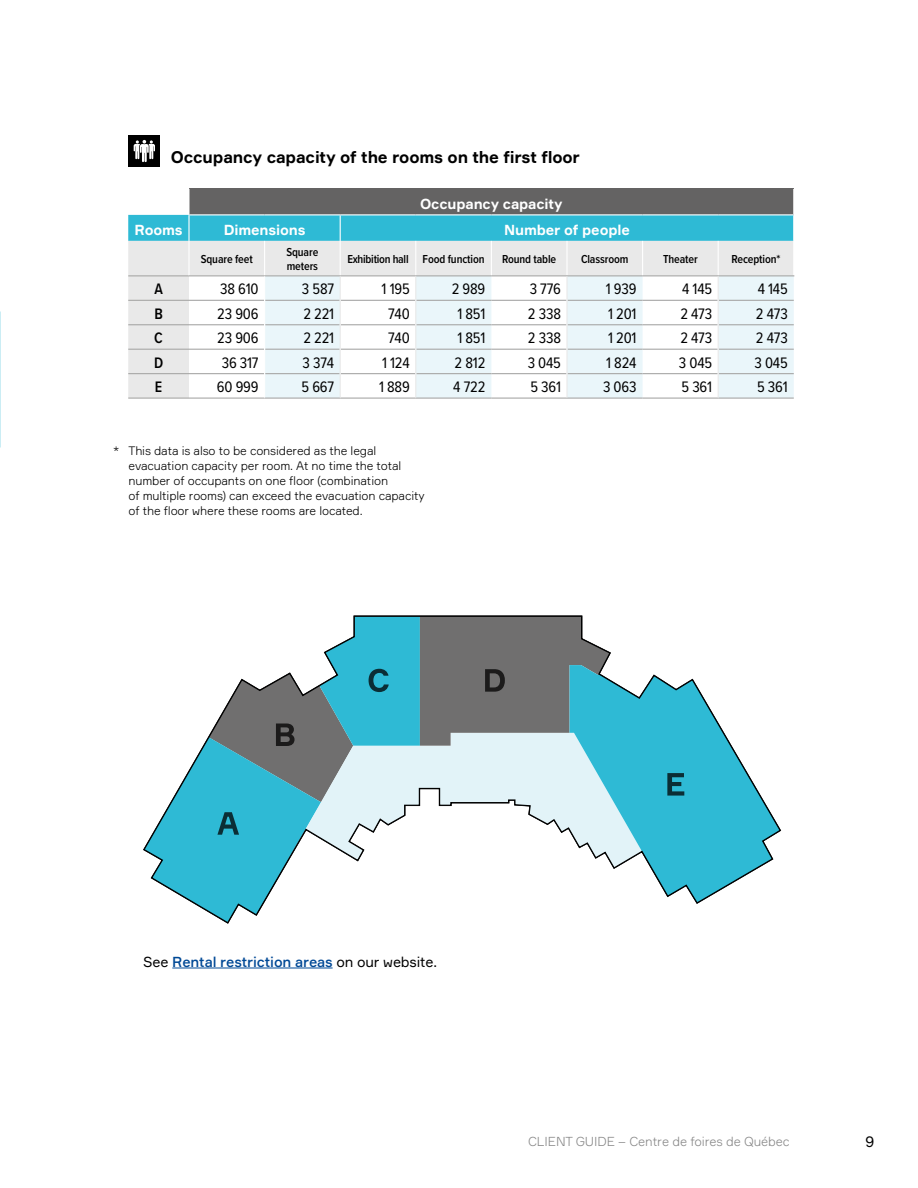
<style>
.page{position:relative;width:918px;height:1188px;background:#fff}
.page>*{position:absolute;margin:0;border:0;box-sizing:border-box;transform-origin:0 0}
.t1{font:700 16.5px "Formular";letter-spacing:-.01em;color:#000}
.t2{font:15.75px "Proxima Nova Cond";letter-spacing:-.01em;color:#000}
.t3{font:600 15.75px "Proxima Nova Cond";color:#000}
.t4{font:15px "Formular";color:#000}
.t5{font:700 14.25px "Formular";letter-spacing:-.01em;color:#fff}
.t6{font:500 14.25px "Formular";letter-spacing:-.01em;color:#004996}
.t7{font:300 12.75px "Formular";letter-spacing:-.01em;color:#878787}
.t8{font:300 12px/15px "Formular";letter-spacing:-.01em;color:#000}
.t9{font:600 12px/13.5px "Proxima Nova Cond";letter-spacing:-.01em;color:#000}
.s1{font-weight:400;color:#000}
</style>
<div class="page">
<div style="left:128px;top:135px;width:32px;height:32px;background:#000"></div>
<svg style="left:134px;top:140px;width:21px;height:22px"></svg>
<div style="left:128px;top:241px;width:665px;height:157px;background:#e9e9e9"></div>
<svg style="left:416px;top:276px;width:378px;height:122px;fill:#eaf6fa"></svg>
<hr style="left:128px;top:300px;width:61px;height:1px;background:#a8a8a7">
<hr style="left:128px;top:324px;width:61px;height:1px;background:#a8a8a7">
<hr style="left:128px;top:349px;width:61px;height:1px;background:#a8a8a7">
<hr style="left:128px;top:373px;width:61px;height:1px;background:#a8a8a7">
<hr style="left:128px;top:398px;width:61px;height:1px;background:#a8a8a7">
<hr style="left:128px;top:275px;width:61px;height:1px;background:#a8a8a7">
<svg style="left:128px;top:189px;width:666px;height:52px;background:#5297a4"></svg>
<hr style="left:188px;top:214px;width:77px;height:1px;background:#fff">
<hr style="left:265px;top:214px;width:75px;height:1px;background:#fff">
<hr style="left:340px;top:214px;width:76px;height:1px;background:#fff">
<hr style="left:416px;top:214px;width:75px;height:1px;background:#fff">
<hr style="left:491px;top:214px;width:76px;height:1px;background:#fff">
<hr style="left:567px;top:214px;width:76px;height:1px;background:#fff">
<hr style="left:643px;top:214px;width:75px;height:1px;background:#fff">
<hr style="left:718px;top:214px;width:76px;height:1px;background:#fff">
<hr style="left:188px;top:241px;width:2px;height:34px;background:#fff">
<hr style="left:264px;top:241px;width:1px;height:34px;background:#fff">
<hr style="left:340px;top:241px;width:1px;height:34px;background:#fff">
<hr style="left:415px;top:241px;width:1px;height:34px;background:#fff">
<hr style="left:491px;top:241px;width:1px;height:34px;background:#fff">
<hr style="left:566px;top:241px;width:2px;height:34px;background:#fff">
<hr style="left:642px;top:241px;width:1px;height:34px;background:#fff">
<hr style="left:718px;top:241px;width:1px;height:34px;background:#fff">
<hr style="left:491px;top:275px;width:76px;height:1px;background:#a8a8a7">
<hr style="left:643px;top:275px;width:75px;height:1px;background:#a8a8a7">
<hr style="left:718px;top:275px;width:76px;height:1px;background:#a8a8a7">
<hr style="left:340px;top:275px;width:76px;height:1px;background:#a8a8a7">
<hr style="left:416px;top:275px;width:75px;height:1px;background:#a8a8a7">
<hr style="left:567px;top:275px;width:76px;height:1px;background:#a8a8a7">
<hr style="left:491px;top:300px;width:75px;height:1px;background:#a8a8a7">
<hr style="left:643px;top:300px;width:75px;height:1px;background:#a8a8a7">
<hr style="left:719px;top:300px;width:75px;height:1px;background:#a8a8a7">
<hr style="left:416px;top:300px;width:75px;height:1px;background:#a8a8a7">
<hr style="left:568px;top:300px;width:75px;height:1px;background:#a8a8a7">
<hr style="left:491px;top:324px;width:75px;height:1px;background:#a8a8a7">
<hr style="left:643px;top:324px;width:75px;height:1px;background:#a8a8a7">
<hr style="left:719px;top:324px;width:75px;height:1px;background:#a8a8a7">
<hr style="left:416px;top:324px;width:75px;height:1px;background:#a8a8a7">
<hr style="left:568px;top:324px;width:75px;height:1px;background:#a8a8a7">
<hr style="left:491px;top:349px;width:75px;height:1px;background:#a8a8a7">
<hr style="left:643px;top:349px;width:75px;height:1px;background:#a8a8a7">
<hr style="left:719px;top:349px;width:75px;height:1px;background:#a8a8a7">
<hr style="left:416px;top:349px;width:75px;height:1px;background:#a8a8a7">
<hr style="left:568px;top:349px;width:75px;height:1px;background:#a8a8a7">
<hr style="left:491px;top:373px;width:75px;height:1px;background:#a8a8a7">
<hr style="left:643px;top:373px;width:75px;height:1px;background:#a8a8a7">
<hr style="left:719px;top:373px;width:75px;height:1px;background:#a8a8a7">
<hr style="left:416px;top:373px;width:75px;height:1px;background:#a8a8a7">
<hr style="left:568px;top:373px;width:75px;height:1px;background:#a8a8a7">
<hr style="left:491px;top:398px;width:76px;height:1px;background:#a8a8a7">
<hr style="left:643px;top:398px;width:75px;height:1px;background:#a8a8a7">
<hr style="left:718px;top:398px;width:76px;height:1px;background:#a8a8a7">
<hr style="left:340px;top:398px;width:76px;height:1px;background:#a8a8a7">
<hr style="left:416px;top:398px;width:75px;height:1px;background:#a8a8a7">
<hr style="left:567px;top:398px;width:76px;height:1px;background:#a8a8a7">
<hr style="left:189px;top:275px;width:76px;height:1px;background:#a8a8a7">
<hr style="left:265px;top:275px;width:75px;height:1px;background:#a8a8a7">
<hr style="left:189px;top:398px;width:76px;height:1px;background:#a8a8a7">
<hr style="left:265px;top:398px;width:75px;height:1px;background:#a8a8a7">
<hr style="left:566px;top:276px;width:2px;height:24px;background:#e9e9e9">
<hr style="left:566px;top:300px;width:2px;height:25px;background:#e9e9e9">
<hr style="left:566px;top:325px;width:2px;height:24px;background:#e9e9e9">
<hr style="left:566px;top:349px;width:2px;height:25px;background:#e9e9e9">
<hr style="left:566px;top:374px;width:2px;height:24px;background:#e9e9e9">
<svg style="left:718px;top:276px;width:1px;height:122px"></svg>
<svg style="left:189px;top:276px;width:227px;height:122px"></svg>
<svg style="left:143px;top:615px;width:639px;height:309px"></svg>
<svg style="left:144px;top:616px;width:466px;height:307px"></svg>
<svg style="left:667px;top:773px;width:17px;height:23px"></svg>
<hr style="left:172px;top:968px;width:161px;height:1px;background:#004996">
<h1 class="t1" style="left:171px;top:146px;width:411px">Occupancy capacity of the rooms on the first floor</h1>
<p class="t5" style="left:420px;top:195px;width:144px">Occupancy capacity</p>
<p class="t5" style="left:135px;top:221px;width:50px">Rooms</p>
<p class="t5" style="left:224px;top:221px;width:83px">Dimensions</p>
<p class="t5" style="left:504px;top:221px;width:127px">Number of people</p>
<p class="t9" style="left:201px;top:252px;width:53px">Square feet</p>
<p class="t9" style="left:286px;top:245px;width:33px">Square meters</p>
<p class="t9" style="left:347px;top:252px;width:139px">Exhibition hall Food function</p>
<p class="t9" style="left:502px;top:252px;width:56px">Round table</p>
<p class="t9" style="left:581px;top:252px;width:49px">Classroom</p>
<p class="t9" style="left:663px;top:252px;width:36px">Theater</p>
<p class="t9" style="left:732px;top:252px;width:50px">Reception*</p>
<h2 class="t3" style="left:154px;top:277px;width:10px">A</h2>
<h2 class="t2" style="left:220px;top:277px;width:40px">38 610</h2>
<h2 class="t2" style="left:302px;top:277px;width:34px">3 587</h2>
<h2 class="t2" style="left:382px;top:277px;width:30px">1 195</h2>
<h2 class="t2" style="left:452px;top:277px;width:35px">2 989</h2>
<h2 class="t2" style="left:530px;top:277px;width:33px">3 776</h2>
<h2 class="t2" style="left:606px;top:277px;width:32px">1 939</h2>
<h2 class="t2" style="left:682px;top:277px;width:32px">4 145</h2>
<h2 class="t2" style="left:758px;top:277px;width:32px">4 145</h2>
<h2 class="t3" style="left:154px;top:302px;width:10px">B</h2>
<h2 class="t2" style="left:217px;top:302px;width:43px">23 906</h2>
<h2 class="t2" style="left:303px;top:302px;width:32px">2 221</h2>
<h2 class="t2" style="left:388px;top:302px;width:23px">740</h2>
<h2 class="t2" style="left:457px;top:302px;width:30px">1 851</h2>
<h2 class="t2" style="left:528px;top:302px;width:35px">2 338</h2>
<h2 class="t2" style="left:608px;top:302px;width:30px">1 201</h2>
<h2 class="t2" style="left:680px;top:302px;width:33px">2 473</h2>
<h2 class="t2" style="left:756px;top:302px;width:33px">2 473</h2>
<h2 class="t3" style="left:154px;top:326px;width:10px">C</h2>
<h2 class="t2" style="left:217px;top:326px;width:43px">23 906</h2>
<h2 class="t2" style="left:303px;top:326px;width:32px">2 221</h2>
<h2 class="t2" style="left:388px;top:326px;width:23px">740</h2>
<h2 class="t2" style="left:457px;top:326px;width:30px">1 851</h2>
<h2 class="t2" style="left:528px;top:326px;width:35px">2 338</h2>
<h2 class="t2" style="left:608px;top:326px;width:30px">1 201</h2>
<h2 class="t2" style="left:680px;top:326px;width:33px">2 473</h2>
<h2 class="t2" style="left:756px;top:326px;width:33px">2 473</h2>
<h2 class="t3" style="left:154px;top:351px;width:11px">D</h2>
<h2 class="t2" style="left:222px;top:351px;width:38px">36 317</h2>
<h2 class="t2" style="left:303px;top:351px;width:33px">3 374</h2>
<h2 class="t2" style="left:382px;top:351px;width:29px">1 124</h2>
<h2 class="t2" style="left:455px;top:351px;width:32px">2 812</h2>
<h2 class="t2" style="left:528px;top:351px;width:35px">3 045</h2>
<h2 class="t2" style="left:606px;top:351px;width:32px">1 824</h2>
<h2 class="t2" style="left:679px;top:351px;width:35px">3 045</h2>
<h2 class="t2" style="left:755px;top:351px;width:35px">3 045</h2>
<h2 class="t3" style="left:155px;top:375px;width:9px">E</h2>
<h2 class="t2" style="left:217px;top:375px;width:43px">60 999</h2>
<h2 class="t2" style="left:302px;top:375px;width:34px">5 667</h2>
<h2 class="t2" style="left:379px;top:375px;width:32px">1 889</h2>
<h2 class="t2" style="left:453px;top:375px;width:34px">4 722</h2>
<h2 class="t2" style="left:530px;top:375px;width:32px">5 361</h2>
<h2 class="t2" style="left:603px;top:375px;width:35px">3 063</h2>
<h2 class="t2" style="left:682px;top:375px;width:32px">5 361</h2>
<h2 class="t2" style="left:757px;top:375px;width:32px">5 361</h2>
<p class="t8" style="left:128px;top:443px;width:298px;text-indent:-15px">* This data is also to be considered as the legal evacuation capacity per room. At no time the total number of occupants on one floor (combination<br>of multiple rooms) can exceed the evacuation capacity of the floor where these rooms are located.</p>
<p class="t6" style="left:143px;top:953px;width:295px"><span class="s1">See</span> Rental restriction areas <span class="s1">on our website.</span></p>
<p class="t7" style="left:528px;top:1134px;width:263px">CLIENT GUIDE – Centre de foires de Québec</p>
<p class="t4" style="left:865px;top:1133px;width:10px">9</p>
</div>
